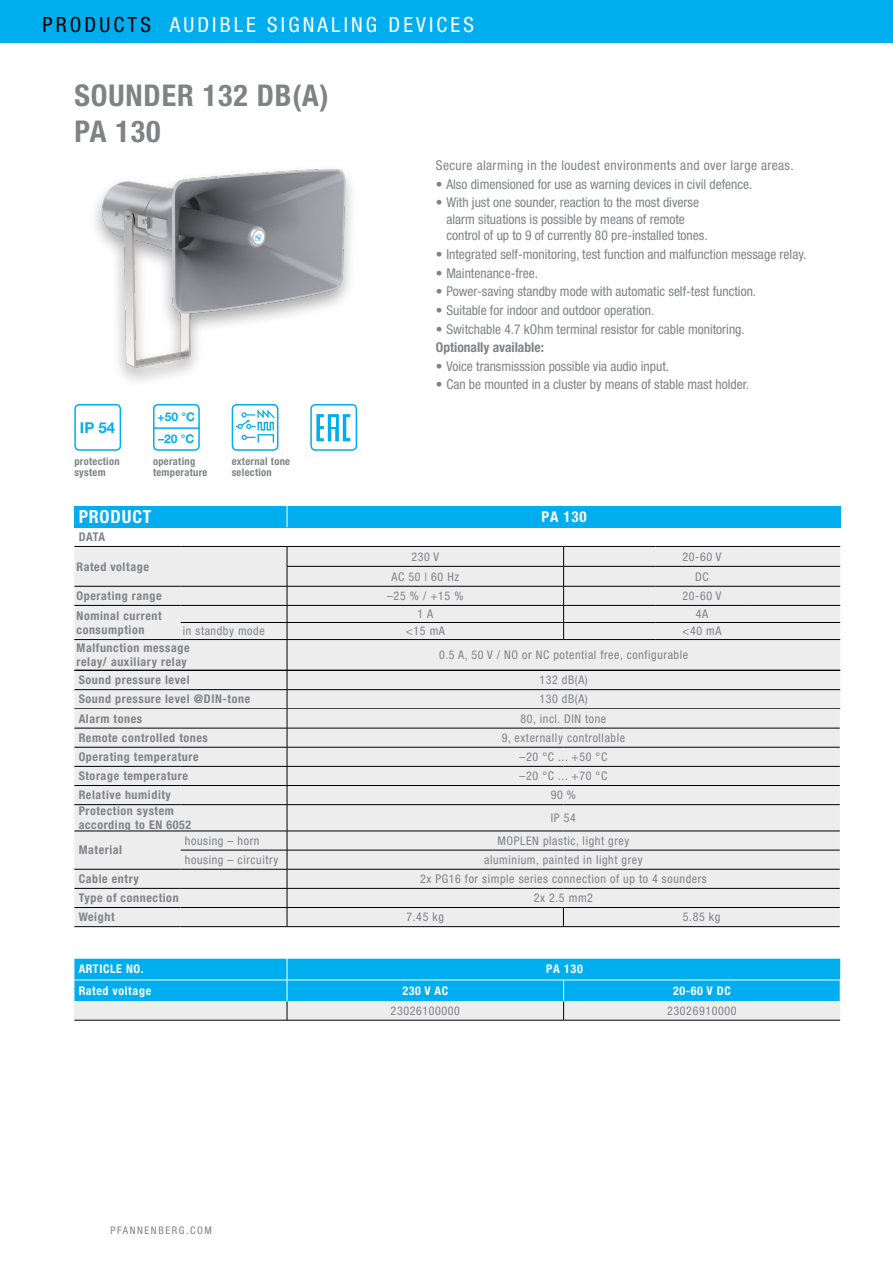
<style>
.page{position:relative;width:893px;height:1263px;background:#fff}
.page>*{position:absolute;margin:0;border:0;box-sizing:border-box;transform-origin:0 0}
.t1{font:700 condensed 30px/36px "Helvetica Neue LTW1 G";letter-spacing:.03em;color:#808285}
.t2{font:condensed 21px "Helvetica Neue LTW1 G";letter-spacing:.15em;color:#fff}
.t3{font:700 condensed 18px "Helvetica Neue LTW1 G";letter-spacing:.05em;color:#fff}
.t4{font:700 condensed 15px "Helvetica Neue LTW1 G";color:#fff}
.t5{font:700 15px "Helvetica Neue LTW1 G";color:#00aeef}
.t6{font:condensed 13.5px/16.5px "Helvetica Neue LTW1 G";color:#808285}
.t7{font:condensed 13.5px "Helvetica Neue LTW1 G";letter-spacing:.03em;color:#808285}
.t8{font:700 condensed 13.5px "Helvetica Neue LTW1 G";color:#808285}
.t9{font:condensed 12px "Helvetica Neue LTW1 G";letter-spacing:.05em;color:#808285}
.t10{font:700 condensed 12px/13.5px "Helvetica Neue LTW1 G";letter-spacing:.05em;color:#808285}
.t11{font:700 condensed 12px/21.6px "Helvetica Neue LTW1 G";letter-spacing:.05em;color:#fff}
.t12{font:700 12px/22.5px "Helvetica Neue LTW1 G";color:#00aeef}
.t13{font:700 condensed 10.5px/11.2px "Helvetica Neue LTW1 G";letter-spacing:.03em;color:#808285}
.t14{font:condensed 10.5px "Helvetica Neue LTW1 G";letter-spacing:.15em;color:#808285}
.s1{color:#000}
</style>
<div class="page">
<div style="left:0;top:0;width:893px;height:43px;background:#00aeef"></div>
<svg style="left:316px;top:414px;width:34px;height:27px"></svg>
<div style="left:310px;top:404px;width:47px;height:47px;border:2px solid #00aeef;border-radius:4px"></div>
<div style="left:88px;top:164px;width:270px;height:224px;background:#000;opacity:.35"></div>
<img style="left:88px;top:166px;width:269px;height:207px">
<div style="left:74px;top:404px;width:47px;height:47px;border:2px solid #00aeef;border-radius:4px"></div>
<div style="left:153px;top:404px;width:47px;height:47px;border:2px solid #00aeef;border-radius:4px"></div>
<hr style="left:153px;top:427px;width:47px;height:2px;background:#00aeef">
<div style="left:74px;top:506px;width:213px;height:21px;background:#00aeef"></div>
<div style="left:287px;top:506px;width:553px;height:21px;background:#00aeef"></div>
<svg style="left:287px;top:506px;width:1px;height:21px"></svg>
<hr style="left:74px;top:1020px;width:213px;height:1px;background:#000">
<hr style="left:287px;top:1020px;width:277px;height:1px;background:#000">
<hr style="left:564px;top:1020px;width:276px;height:1px;background:#000">
<svg style="left:74px;top:959px;width:767px;height:61px;background:#4dc1ed"></svg>
<hr style="left:287px;top:926px;width:276px;height:1px;background:#000">
<hr style="left:563px;top:926px;width:277px;height:1px;background:#000">
<hr style="left:74px;top:926px;width:107px;height:1px;background:#000">
<hr style="left:181px;top:926px;width:106px;height:1px;background:#000">
<svg style="left:74px;top:546px;width:766px;height:380px;background:#e3e3e4"></svg>
<hr style="left:74px;top:766px;width:107px;height:1px;background:#000">
<hr style="left:181px;top:766px;width:106px;height:1px;background:#000">
<hr style="left:287px;top:785px;width:276px;height:1px;background:#000">
<hr style="left:563px;top:785px;width:277px;height:1px;background:#000">
<hr style="left:287px;top:804px;width:276px;height:1px;background:#000">
<hr style="left:563px;top:804px;width:277px;height:1px;background:#000">
<hr style="left:287px;top:831px;width:276px;height:1px;background:#000">
<hr style="left:563px;top:831px;width:277px;height:1px;background:#000">
<hr style="left:287px;top:850px;width:276px;height:1px;background:#000">
<hr style="left:563px;top:850px;width:277px;height:1px;background:#000">
<hr style="left:287px;top:869px;width:276px;height:1px;background:#000">
<hr style="left:563px;top:869px;width:277px;height:1px;background:#000">
<hr style="left:74px;top:728px;width:107px;height:1px;background:#000">
<hr style="left:181px;top:728px;width:106px;height:1px;background:#000">
<hr style="left:287px;top:728px;width:276px;height:1px;background:#000">
<hr style="left:563px;top:728px;width:277px;height:1px;background:#000">
<hr style="left:74px;top:747px;width:107px;height:1px;background:#000">
<hr style="left:181px;top:747px;width:106px;height:1px;background:#000">
<hr style="left:287px;top:747px;width:276px;height:1px;background:#000">
<hr style="left:563px;top:747px;width:277px;height:1px;background:#000">
<hr style="left:74px;top:831px;width:107px;height:1px;background:#000">
<hr style="left:74px;top:869px;width:107px;height:1px;background:#000">
<svg style="left:236px;top:409px;width:39px;height:31px"></svg>
<div style="left:258px;top:434px;width:16px;height:9px;border:1px solid #00aeef"></div>
<div style="left:232px;top:404px;width:46px;height:47px;border:2px solid #00aeef;border-radius:4px"></div>
<h2 class="t2" style="left:43px;top:12px;width:433px"><span class="s1">PRODUCTS</span> AUDIBLE SIGNALING DEVICES</h2>
<h1 class="t1" style="left:74px;top:78px;width:256px">SOUNDER 132 DB(A)<br>PA 130</h1>
<p class="t5" style="left:80px;top:418px;width:37px">IP 54</p>
<p class="t13" style="left:74px;top:455px;width:47px">protection system</p>
<p class="t12" style="left:157px;top:405px;width:39px">+50 °C –20 °C</p>
<p class="t13" style="left:153px;top:455px;width:56px">operating temperature</p>
<h3 class="t3" style="left:79px;top:506px;width:74px">PRODUCT</h3>
<p class="t10" style="left:79px;top:530px;width:28px">DATA</p>
<p class="t10" style="left:77px;top:560px;width:74px">Rated voltage</p>
<p class="t13" style="left:232px;top:455px;width:60px">external tone selection</p>
<p class="t7" style="left:436px;top:157px;width:359px">Secure alarming in the loudest environments and over large areas.</p>
<p class="t6" style="left:436px;top:176px;width:318px">• Also dimensioned for use as warning devices in civil defence.</p>
<p class="t6" style="left:446px;top:194px;width:263px;text-indent:-11px">• With just one sounder, reaction to the most diverse alarm situations is possible by means of remote control of up to 9 of currently 80 pre-installed tones.</p>
<p class="t6" style="left:436px;top:246px;width:372px">• Integrated self-monitoring, test function and malfunction message relay.</p>
<p class="t6" style="left:436px;top:265px;width:104px">• Maintenance-free.</p>
<p class="t6" style="left:436px;top:283px;width:322px">• Power-saving standby mode with automatic self-test function.</p>
<p class="t6" style="left:436px;top:302px;width:220px">• Suitable for indoor and outdoor operation.</p>
<p class="t6" style="left:436px;top:321px;width:310px">• Switchable 4.7 kOhm terminal resistor for cable monitoring.</p>
<p class="t8" style="left:436px;top:339px;width:110px">Optionally available:</p>
<p class="t6" style="left:436px;top:358px;width:235px">• Voice transmisssion possible via audio input.</p>
<p class="t6" style="left:436px;top:377px;width:315px">• Can be mounted in a cluster by means of stable mast holder.</p>
<p class="t4" style="left:542px;top:508px;width:47px">PA 130</p>
<p class="t9" style="left:411px;top:549px;width:29px">230 V</p>
<p class="t9" style="left:682px;top:549px;width:40px">20-60 V</p>
<p class="t9" style="left:391px;top:569px;width:69px">AC 50 | 60 Hz</p>
<p class="t9" style="left:695px;top:569px;width:15px">DC</p>
<p class="t10" style="left:77px;top:589px;width:87px">Operating range</p>
<p class="t9" style="left:387px;top:589px;width:78px">–25 % / +15 %</p>
<p class="t9" style="left:682px;top:589px;width:40px">20-60 V</p>
<p class="t10" style="left:77px;top:609px;width:87px">Nominal current consumption</p>
<p class="t9" style="left:418px;top:607px;width:17px">1 A</p>
<p class="t9" style="left:696px;top:607px;width:14px">4A</p>
<p class="t9" style="left:183px;top:624px;width:83px">in standby mode</p>
<p class="t9" style="left:406px;top:624px;width:41px">&lt;15 mA</p>
<p class="t9" style="left:682px;top:624px;width:41px">&lt;40 mA</p>
<p class="t10" style="left:77px;top:641px;width:115px">Malfunction message relay/ auxiliary relay</p>
<p class="t9" style="left:439px;top:648px;width:251px">0.5 A, 50 V / NO or NC potential free, configurable</p>
<p class="t10" style="left:79px;top:673px;width:112px">Sound pressure level</p>
<p class="t9" style="left:539px;top:673px;width:50px">132 dB(A)</p>
<p class="t10" style="left:79px;top:692px;width:173px">Sound pressure level @DIN-tone</p>
<p class="t9" style="left:539px;top:692px;width:50px">130 dB(A)</p>
<p class="t10" style="left:79px;top:712px;width:65px">Alarm tones</p>
<p class="t9" style="left:521px;top:711px;width:87px">80, incl. DIN tone</p>
<p class="t10" style="left:79px;top:731px;width:131px">Remote controlled tones</p>
<p class="t9" style="left:502px;top:731px;width:125px">9, externally controllable</p>
<p class="t10" style="left:79px;top:750px;width:121px">Operating temperature</p>
<p class="t9" style="left:520px;top:750px;width:89px">–20 °C ... +50 °C</p>
<p class="t10" style="left:79px;top:769px;width:111px">Storage temperature</p>
<p class="t9" style="left:520px;top:769px;width:89px">–20 °C ... +70 °C</p>
<p class="t10" style="left:79px;top:788px;width:94px">Relative humidity</p>
<p class="t9" style="left:551px;top:788px;width:27px">90 %</p>
<p class="t10" style="left:79px;top:804px;width:114px">Protection system according to EN 6052</p>
<p class="t9" style="left:551px;top:811px;width:27px">IP 54</p>
<p class="t10" style="left:79px;top:843px;width:45px">Material</p>
<p class="t9" style="left:185px;top:833px;width:76px">housing – horn</p>
<p class="t9" style="left:497px;top:833px;width:133px">MOPLEN plastic, light grey</p>
<p class="t9" style="left:185px;top:853px;width:95px">housing – circuitry</p>
<p class="t9" style="left:484px;top:853px;width:160px">aluminium, painted in light grey</p>
<p class="t10" style="left:79px;top:872px;width:62px">Cable entry</p>
<p class="t9" style="left:420px;top:872px;width:288px">2x PG16 for simple series connection of up to 4 sounders</p>
<p class="t10" style="left:79px;top:891px;width:101px">Type of connection</p>
<p class="t9" style="left:534px;top:891px;width:61px">2x 2.5 mm2</p>
<p class="t10" style="left:79px;top:910px;width:37px">Weight</p>
<p class="t9" style="left:406px;top:910px;width:39px">7.45 kg</p>
<p class="t9" style="left:683px;top:910px;width:39px">5.85 kg</p>
<p class="t11" style="left:79px;top:958px;width:74px">ARTICLE NO.<br>Rated voltage</p>
<p class="t14" style="left:111px;top:1224px;width:103px">PFANNENBERG.COM</p>
<p class="t11" style="left:546px;top:958px;width:38px">PA 130</p>
<p class="t11" style="left:402px;top:980px;width:47px">230 V AC</p>
<p class="t11" style="left:673px;top:980px;width:59px">20-60 V DC</p>
<p class="t9" style="left:391px;top:1003px;width:71px">23026100000</p>
<p class="t9" style="left:667px;top:1003px;width:71px">23026910000</p>
</div>
